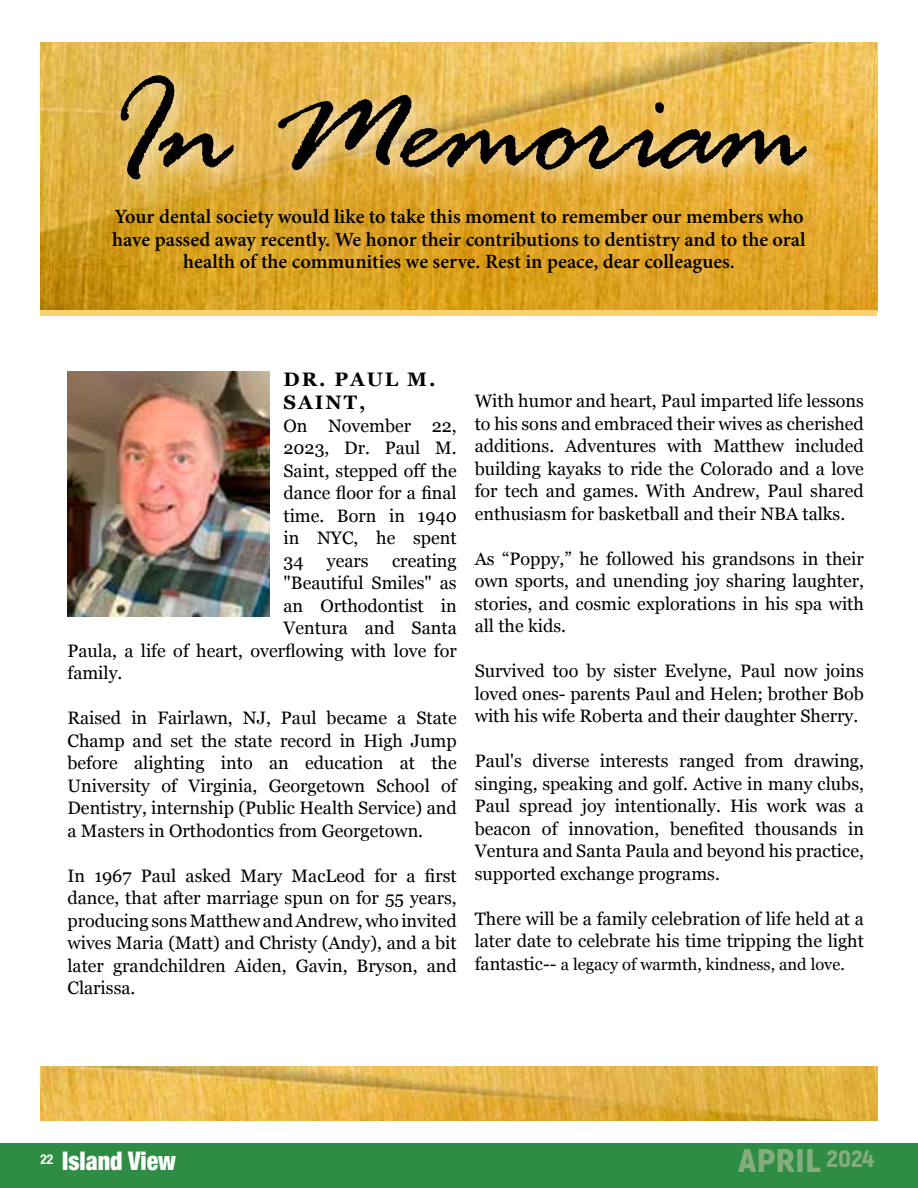
<style>
.page{position:relative;width:918px;height:1188px;background:#fff}
.page>*{position:absolute;margin:0;border:0;box-sizing:border-box;transform-origin:0 0}
.t1{font:141px "Rage Italic Plain";color:#000}
.t2{font:900 32.7px "Akrobat";color:#84ad7e;scale:1.14 1}
.t3{font:900 condensed 25.8px "Helvetica Neue LT Std";color:#fff;scale:.93 1}
.t4{font:600 20.25px/22.5px "Minion Pro";color:#000;text-align:center}
.t5{font:700 19.5px/23.4px "Georgia";letter-spacing:.1em;color:#000}
.t6{font:18px/22.5px "Georgia";color:#000;text-align:justify}
.t7{font:16.5px "Georgia";color:#000}
.s1{font-size:18px}
</style>
<div class="page">
<div style="left:0;top:1143px;width:918px;height:45px;background:#2f8c43"></div>
<img style="left:68px;top:371px;width:202px;height:246px">
<img style="left:40px;top:42px;width:838px;height:268px">
<div style="left:109px;top:63px;width:720px;height:139px;background:#fff;opacity:.5"></div>
<img style="left:40px;top:1066px;width:838px;height:54px">
<div style="left:40px;top:310px;width:838px;height:6px;background:#fad272"></div>
<h1 class="t1" style="left:111px;top:67px;width:697px">In Memoriam</h1>
<p class="t4" style="left:112px;top:205px;width:695px">Your dental society would like to take this moment to remember our members who have passed away recently. We honor their contributions to dentistry and to the oral health of the communities we serve. Rest in peace, dear colleagues.</p>
<p class="t5" style="left:284px;top:366px;width:154px">DR. PAUL M.<br>SAINT,</p>
<p class="t6" style="left:284px;top:414px;width:175px">On November 22, 2023, Dr. Paul M.<br>Saint, stepped off the dance floor for a final time. Born in 1940 in NYC, he spent 34</p>
<p class="t6" style="left:327px;top:549px;width:43px">years</p>
<p class="t6" style="left:392px;top:549px;width:66px">creating</p>
<p class="t6" style="left:284px;top:571px;width:175px">"Beautiful Smiles" as</p>
<p class="t6" style="left:284px;top:594px;width:175px">an Orthodontist in</p>
<p class="t6" style="left:284px;top:616px;width:175px">Ventura and Santa</p>
<p class="t6" style="left:68px;top:639px;width:391px">Paula, a life of heart, overflowing with love for</p>
<p class="t6" style="left:68px;top:661px;width:56px">family.</p>
<p class="t6" style="left:68px;top:706px;width:391px">Raised in Fairlawn, NJ, Paul became a State Champ and set the state record in High Jump before alighting into an education at the University of Virginia, Georgetown School of Dentistry, internship (Public Health Service) and a Masters in Orthodontics from Georgetown.</p>
<p class="t6" style="left:68px;top:864px;width:391px">In 1967 Paul asked Mary MacLeod for a first dance, that after marriage spun on for 55 years, producing sons Matthew and Andrew, who invited wives Maria (Matt) and Christy (Andy), and a bit later grandchildren Aiden, Gavin, Bryson, and Clarissa.</p>
<p class="t6" style="left:475px;top:389px;width:391px">With humor and heart, Paul imparted life lessons to his sons and embraced their wives as cherished additions. Adventures with Matthew included building kayaks to ride the Colorado and a love for tech and games. With Andrew, Paul shared enthusiasm for basketball and their NBA talks.</p>
<p class="t6" style="left:475px;top:546px;width:391px">As “Poppy,” he followed his grandsons in their own sports, and unending joy sharing laughter, stories, and cosmic explorations in his spa with all the kids.</p>
<p class="t6" style="left:475px;top:659px;width:391px">Survived too by sister Evelyne, Paul now joins loved ones- parents Paul and Helen; brother Bob with his wife Roberta and their daughter Sherry.</p>
<p class="t6" style="left:475px;top:749px;width:391px">Paul's diverse interests ranged from drawing, singing, speaking and golf. Active in many clubs, Paul spread joy intentionally. His work was a beacon of innovation, benefited thousands in Ventura and Santa Paula and beyond his practice, supported exchange programs.</p>
<p class="t6" style="left:475px;top:906px;width:391px">There will be a family celebration of life held at a later date to celebrate his time tripping the light</p>
<p class="t7" style="left:475px;top:952px;width:372px"><span class="s1">fantastic--</span> a legacy of warmth, kindness, and love.</p>
<h3 class="t3" style="left:40px;top:1145px;width:147px"><sup>22</sup> Island View</h3>
<h2 class="t2" style="left:738px;top:1140px;width:121px">APRIL <sup>2024</sup></h2>
</div>
